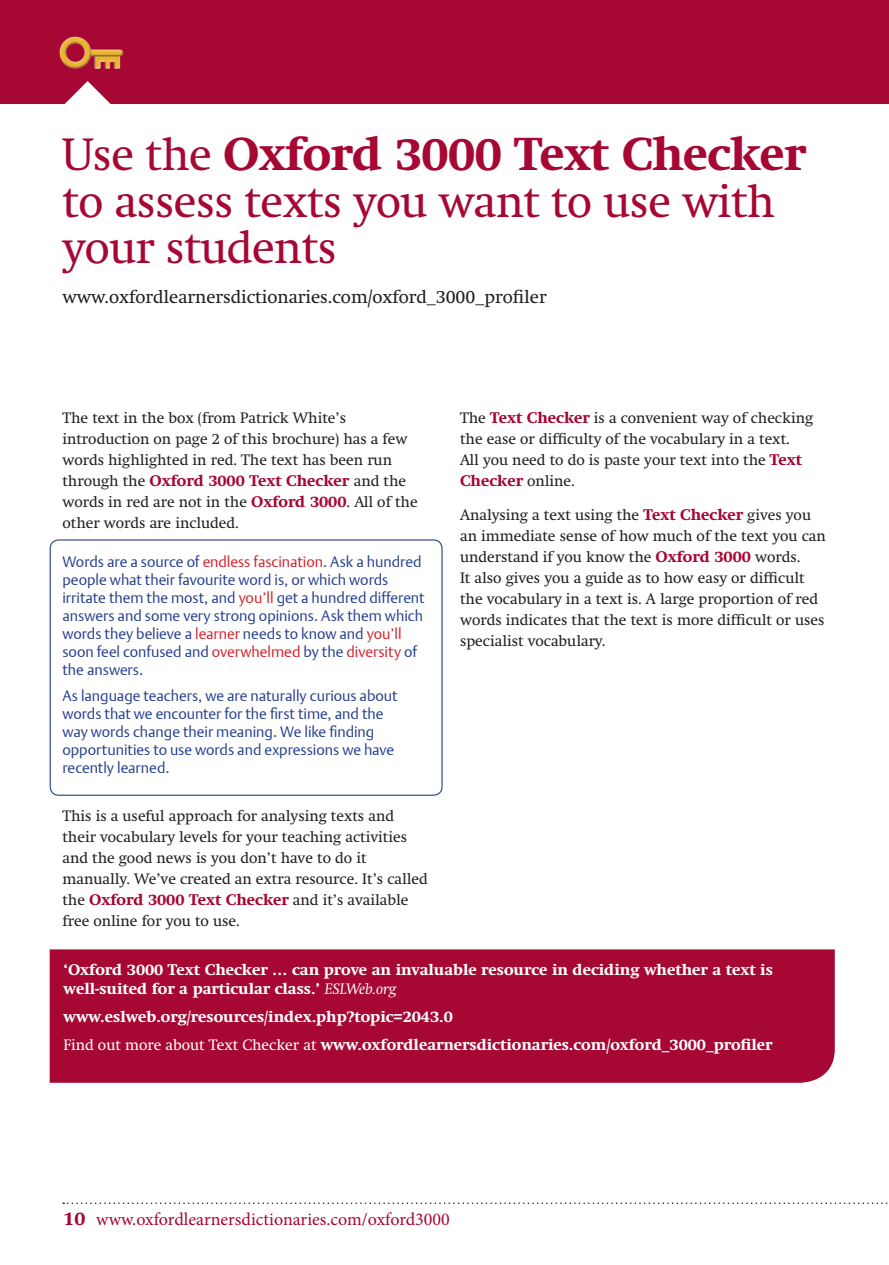
<style>
.page{position:relative;width:889px;height:1265px;background:#fff}
.page>*{position:absolute;margin:0;border:0;box-sizing:border-box;transform-origin:0 0}
.t1{font:45px/46.5px "OUP Swift";letter-spacing:-.01em;color:#a60733}
.t2{font:18px "OUP Swift";color:#231f20}
.t3{font:18px "Minion Pro";color:#a60733}
.t4{font:15px/21px "OUP Swift";color:#231f20}
.t5{font:300 15px/18px "OUP Argo";color:#253f8e}
.t6{font:700 15px/19.5px "OUP Swift";color:#fff}
.s1{font-weight:700}
.s2{font-weight:700;color:#a60733}
.s3{color:#d1232a}
.s4{font-weight:400;font-style:italic}
.s5{font-weight:400}
.s6{font-family:"OUP Swift";font-weight:700}
</style>
<div class="page">
<div style="left:0;top:0;width:889px;height:104px;background:#a60733"></div>
<svg style="left:65px;top:81px;width:46px;height:23px"></svg>
<svg style="left:63px;top:1202px;width:825px;height:1px"></svg>
<img style="left:59px;top:36px;width:65px;height:33px">
<div style="left:50px;top:949px;width:785px;height:133px;background:#a60733"></div>
<div style="left:50px;top:539px;width:392px;height:256px;border:1px solid #253f8e;border-radius:9px"></div>
<h1 class="t1" style="left:62px;top:132px;width:745px">Use the <span class="s1">Oxford 3000 Text Checker </span>to assess texts you want to use with your students</h1>
<p class="t2" style="left:62px;top:286px;width:486px">www.oxfordlearnersdictionaries.com/oxford_3000_profiler</p>
<p class="t4" style="left:62px;top:407px;width:357px">The text in the box (from Patrick White’s introduction on page 2 of this brochure) has a few words highlighted in red. The text has been run through the <span class="s2">Oxford 3000 Text Checker</span> and the words in red are not in the <span class="s2">Oxford 3000</span>. All of the other words are included.</p>
<p class="t5" style="left:62px;top:552px;width:363px">Words are a source of <span class="s3">endless fascination</span>. Ask a hundred people what their favourite word is, or which words irritate them the most, and <span class="s3">you’ll</span> get a hundred different answers and some very strong opinions. Ask them which words they believe a <span class="s3">learner</span> needs to know and <span class="s3">you’ll </span>soon feel confused and <span class="s3">overwhelmed</span> by the <span class="s3">diversity</span> of the answers.</p>
<p class="t5" style="left:62px;top:687px;width:337px">As language teachers, we are naturally curious about words that we encounter for the first time, and the way words change their meaning. We like finding opportunities to use words and expressions we have recently learned.</p>
<p class="t4" style="left:62px;top:805px;width:367px">This is a useful approach for analysing texts and their vocabulary levels for your teaching activities and the good news is you don’t have to do it manually. We’ve created an extra resource. It’s called the <span class="s2">Oxford 3000 Text Checker</span> and it’s available free online for you to use.</p>
<p class="t4" style="left:460px;top:407px;width:354px">The <span class="s2">Text Checker</span> is a convenient way of checking the ease or difficulty of the vocabulary in a text.<br>All you need to do is paste your text into the <span class="s2">Text Checker</span> online.</p>
<p class="t4" style="left:460px;top:504px;width:367px">Analysing a text using the <span class="s2">Text Checker</span> gives you an immediate sense of how much of the text you can understand if you know the <span class="s2">Oxford 3000</span> words.<br>It also gives you a guide as to how easy or difficult the vocabulary in a text is. A large proportion of red words indicates that the text is more difficult or uses specialist vocabulary.</p>
<p class="t6" style="left:63px;top:960px;width:711px">‘Oxford 3000 Text Checker … can prove an invaluable resource in deciding whether a text is well-suited for a particular class.’ <span class="s4">ESLWeb.org</span></p>
<p class="t6" style="left:63px;top:1003px;width:710px;line-height:28px">www.eslweb.org/resources/index.php?topic=2043.0<br><span class="s5">Find out more about Text Checker at</span> www.oxfordlearnersdictionaries.com/oxford_3000_profiler</p>
<p class="t3" style="left:63px;top:1207px;width:388px"><span class="s6">10</span> www.oxfordlearnersdictionaries.com/oxford3000</p>
</div>
